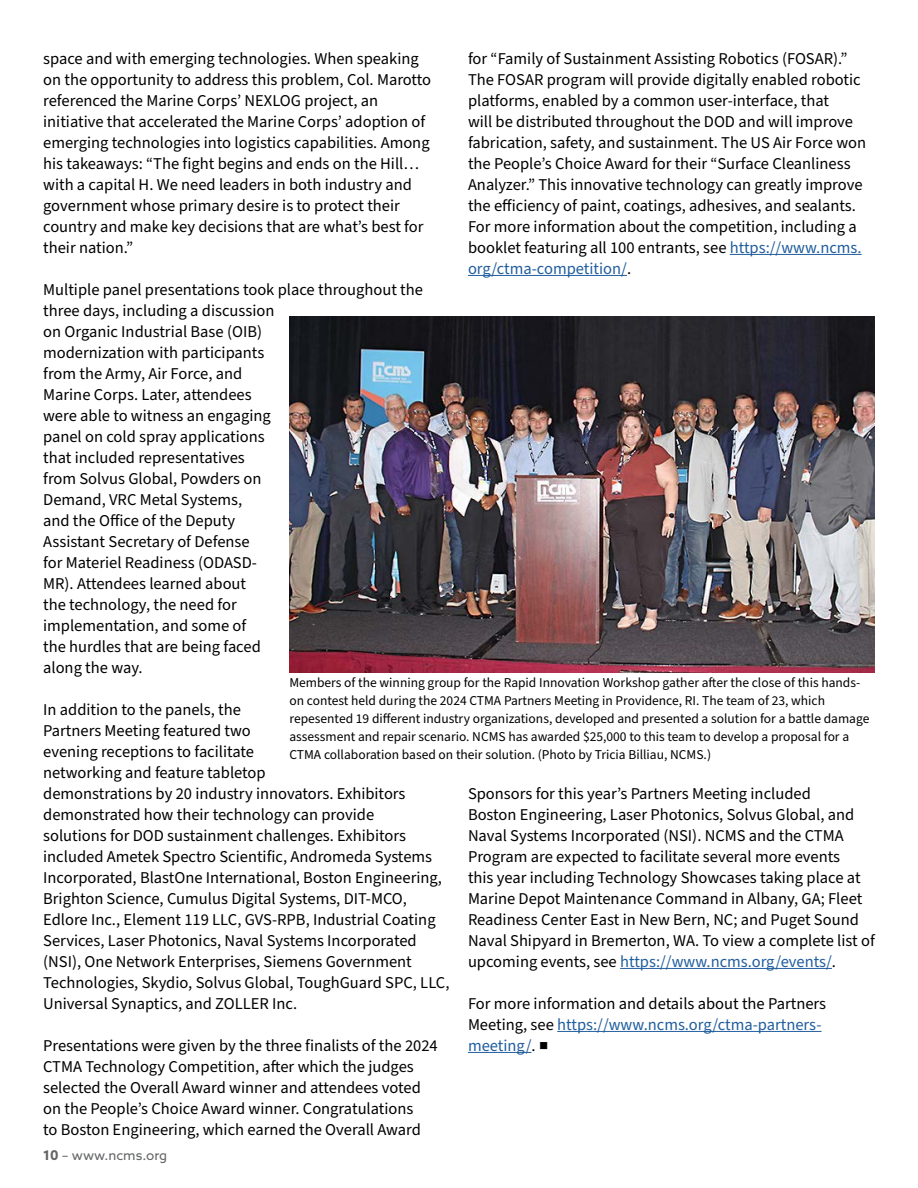
<style>
.page{position:relative;width:918px;height:1188px;background:#fff}
.page>*{position:absolute;margin:0;border:0;box-sizing:border-box;transform-origin:0 0}
.t1{font:16.5px/21px "Source Sans Pro";color:#000}
.t2{font:13.5px/18px "Source Sans Pro";color:#000}
.t3{font:13.5px "Azo Sans";color:#636466}
.s1{color:#215e9e}
.s2{font-weight:700}
</style>
<div class="page">
<hr style="left:730px;top:254px;width:132px;height:1px;background:#215e9e">
<hr style="left:468px;top:275px;width:159px;height:1px;background:#215e9e">
<hr style="left:620px;top:968px;width:212px;height:1px;background:#215e9e">
<hr style="left:557px;top:1031px;width:265px;height:1px;background:#215e9e">
<hr style="left:468px;top:1052px;width:63px;height:1px;background:#215e9e">
<img style="left:289px;top:316px;width:586px;height:357px">
<p class="t1" style="left:468px;top:49px;width:400px">for “Family of Sustainment Assisting Robotics (FOSAR).” The FOSAR program will provide digitally enabled robotic platforms, enabled by a common user-interface, that<br>will be distributed throughout the DOD and will improve fabrication, safety, and sustainment. The US Air Force won the People’s Choice Award for their “Surface Cleanliness Analyzer.” This innovative technology can greatly improve the efficiency of paint, coatings, adhesives, and sealants.<br>For more information about the competition, including a booklet featuring all 100 entrants, see <span class="s1">https://www.ncms. org/ctma-competition/</span>.</p>
<p class="t1" style="left:43px;top:49px;width:389px">space and with emerging technologies. When speaking on the opportunity to address this problem, Col. Marotto referenced the Marine Corps’ NEXLOG project, an initiative that accelerated the Marine Corps’ adoption of emerging technologies into logistics capabilities. Among his takeaways: “The fight begins and ends on the Hill… with a capital H. We need leaders in both industry and government whose primary desire is to protect their country and make key decisions that are what’s best for their nation.”</p>
<p class="t1" style="left:43px;top:280px;width:381px">Multiple panel presentations took place throughout the three days, including a discussion<br>on Organic Industrial Base (OIB)<br>modernization with participants<br>from the Army, Air Force, and<br>Marine Corps. Later, attendees<br>were able to witness an engaging<br>panel on cold spray applications<br>that included representatives<br>from Solvus Global, Powders on<br>Demand, VRC Metal Systems,<br>and the Office of the Deputy<br>Assistant Secretary of Defense<br>for Materiel Readiness (ODASD-<br>MR). Attendees learned about<br>the technology, the need for<br>implementation, and some of<br>the hurdles that are being faced<br>along the way.</p>
<p class="t1" style="left:43px;top:700px;width:408px">In addition to the panels, the<br>Partners Meeting featured two<br>evening receptions to facilitate<br>networking and feature tabletop<br>demonstrations by 20 industry innovators. Exhibitors demonstrated how their technology can provide<br>solutions for DOD sustainment challenges. Exhibitors included Ametek Spectro Scientific, Andromeda Systems Incorporated, BlastOne International, Boston Engineering, Brighton Science, Cumulus Digital Systems, DIT-MCO, Edlore Inc., Element 119 LLC, GVS-RPB, Industrial Coating Services, Laser Photonics, Naval Systems Incorporated (NSI), One Network Enterprises, Siemens Government Technologies, Skydio, Solvus Global, ToughGuard SPC, LLC, Universal Synaptics, and ZOLLER Inc.</p>
<p class="t1" style="left:43px;top:1036px;width:396px">Presentations were given by the three finalists of the 2024<br>CTMA Technology Competition, after which the judges selected the Overall Award winner and attendees voted on the People’s Choice Award winner. Congratulations<br>to Boston Engineering, which earned the Overall Award</p>
<p class="t2" style="left:289px;top:674px;width:581px">Members of the winning group for the Rapid Innovation Workshop gather after the close of this hands&shy;on contest held during the 2024 CTMA Partners Meeting in Providence, RI. The team of 23, which repesented 19 different industry organizations, developed and presented a solution for a battle damage assessment and repair scenario. NCMS has awarded $25,000 to this team to develop a proposal for a CTMA collaboration based on their solution. (Photo by Tricia Billiau, NCMS.)</p>
<p class="t1" style="left:468px;top:784px;width:408px">Sponsors for this year’s Partners Meeting included<br>Boston Engineering, Laser Photonics, Solvus Global, and Naval Systems Incorporated (NSI). NCMS and the CTMA Program are expected to facilitate several more events<br>this year including Technology Showcases taking place at Marine Depot Maintenance Command in Albany, GA; Fleet Readiness Center East in New Bern, NC; and Puget Sound Naval Shipyard in Bremerton, WA. To view a complete list of upcoming events, see <span class="s1">https://www.ncms.org/events/</span>.</p>
<p class="t1" style="left:468px;top:994px;width:360px">For more information and details about the Partners<br>Meeting, see <span class="s1">https://www.ncms.org/ctma-partners&shy;meeting/</span>. ■</p>
<p class="t3" style="left:43px;top:1146px;width:126px"><span class="s2">10</span> – www.ncms.org</p>
</div>
